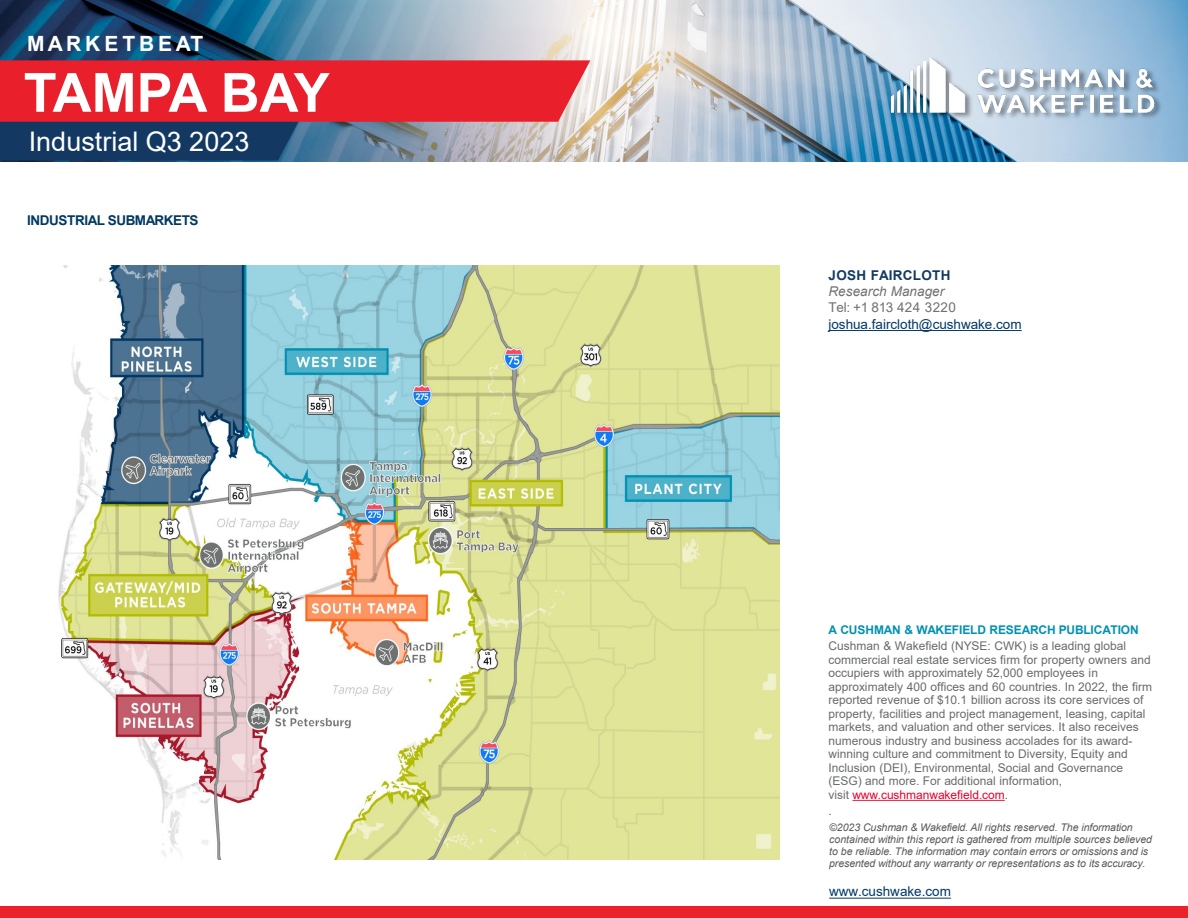
<style>
.page{position:relative;width:1188px;height:918px;background:#fff}
.page>*{position:absolute;margin:0;border:0;box-sizing:border-box;transform-origin:0 0}
.t1{font:700 54px "Arial";letter-spacing:-.035em;color:#fff}
.t2{font:27px "Arial";color:#fff}
.t3{font:700 21px "Arial";letter-spacing:.18em;color:#fff}
.t4{font:13.5px "Arial";color:#003865}
.t5{font:700 13.5px "Arial";letter-spacing:-.03em;color:#003963}
.t6{font:13.5px "Arial";letter-spacing:.025em;color:#6f7171}
.t7{font:italic 13.5px "Arial";letter-spacing:.005em;color:#6f7171}
.t8{font:700 13.5px "Arial";letter-spacing:.02em;color:#133963}
.t9{font:12px/13.5px "Arial";color:#696b6b}
.t10{font:700 12px "Arial";letter-spacing:-.01em;color:#0091b3}
.t11{font:12px "Arial";color:#58595b}
.t12{font:italic 10.5px/12px "Arial";letter-spacing:-.005em;color:#58595b}
.s1{color:#e4002b}
.s2{color:#58595b}
</style>
<div class="page">
<img style="left:0;top:0;width:1188px;height:161px">
<svg style="left:0;top:60px;width:590px;height:101px;background:#ae4053"></svg>
<img style="left:853px;top:31px;width:335px;height:127px">
<img style="left:856px;top:34px;width:332px;height:114px">
<div style="left:0;top:907px;width:1188px;height:11px;background:#ed212a"></div>
<svg style="left:828px;top:330px;width:194px;height:1px"></svg>
<svg style="left:829px;top:898px;width:122px;height:1px"></svg>
<img style="left:58px;top:265px;width:721px;height:594px">
<svg style="left:853px;top:800px;width:152px;height:1px"></svg>
<h3 class="t3" style="left:27px;top:29px;width:178px">MARKETBEAT</h3>
<h1 class="t1" style="left:24px;top:55px;width:308px">TAMPA BAY</h1>
<h2 class="t2" style="left:29px;top:123px;width:222px">Industrial Q3 2023</h2>
<p class="t5" style="left:27px;top:211px;width:173px">INDUSTRIAL SUBMARKETS</p>
<p class="t8" style="left:829px;top:266px;width:123px">JOSH FAIRCLOTH</p>
<p class="t7" style="left:828px;top:283px;width:117px">Research Manager</p>
<p class="t6" style="left:828px;top:298px;width:129px">Tel: +1 813 424 3220</p>
<p class="t4" style="left:828px;top:315px;width:195px">joshua.faircloth@cushwake.com</p>
<p class="t10" style="left:828px;top:621px;width:312px">A CUSHMAN &amp; WAKEFIELD RESEARCH PUBLICATION</p>
<p class="t9" style="left:828px;top:639px;width:325px">Cushman &amp; Wakefield (NYSE: CWK) is a leading global commercial real estate services firm for property owners and occupiers with approximately 52,000 employees in approximately 400 offices and 60 countries. In 2022, the firm reported revenue of $10.1 billion across its core services of property, facilities and project management, leasing, capital markets, and valuation and other services. It also receives numerous industry and business accolades for its award&shy;winning culture and commitment to Diversity, Equity and Inclusion (DEI), Environmental, Social and Governance (ESG) and more. For additional information,<br>visit <span class="s1">www.cushmanwakefield.com</span><span class="s2">.</span></p>
<p class="t11" style="left:828px;top:803px;width:5px">.</p>
<p class="t12" style="left:829px;top:821px;width:324px">©2023 Cushman &amp; Wakefield. All rights reserved. The information contained within this report is gathered from multiple sources believed to be reliable. The information may contain errors or omissions and is presented without any warranty or representations as to its accuracy.</p>
<p class="t4" style="left:829px;top:882px;width:123px">www.cushwake.com</p>
</div>
